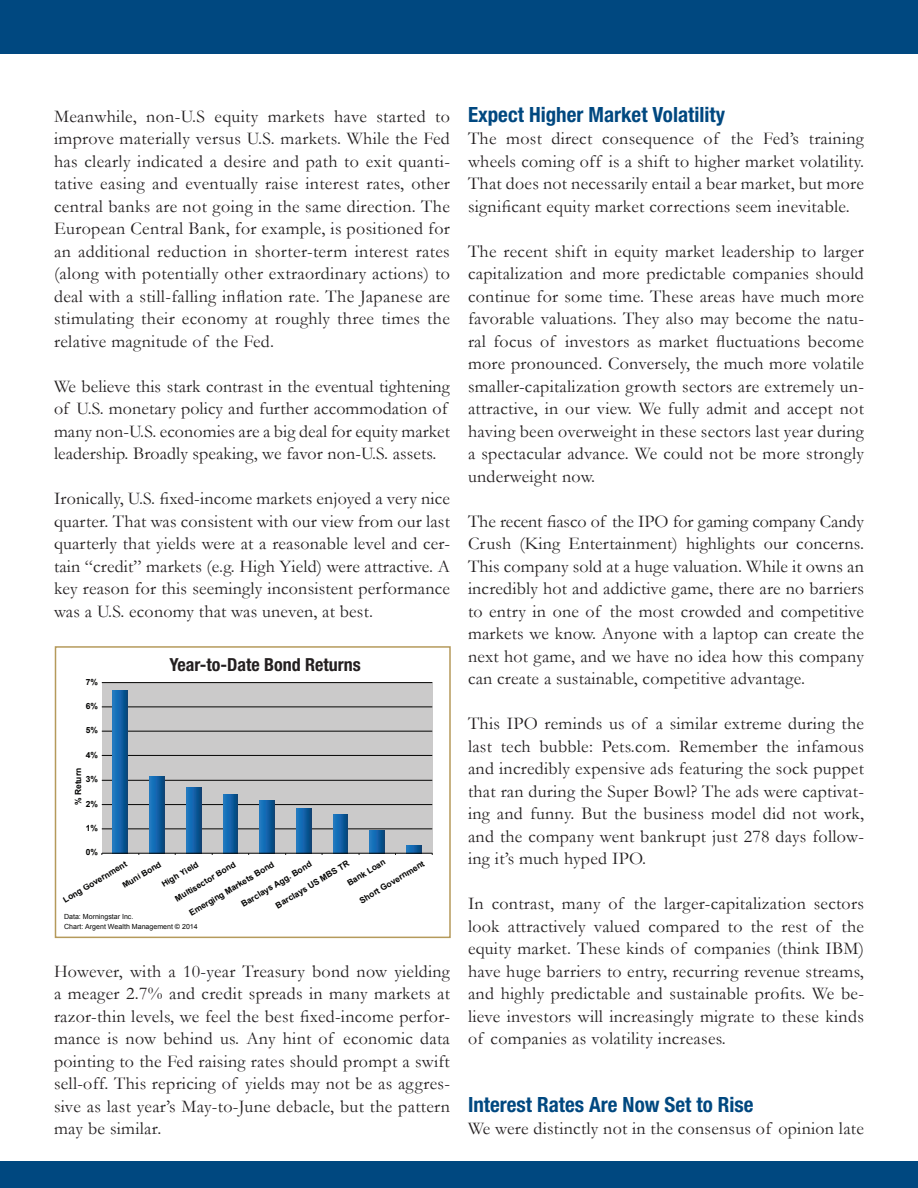
<style>
.page{position:relative;width:918px;height:1188px;background:#fff}
.page>*{position:absolute;margin:0;border:0;box-sizing:border-box;transform-origin:0 0}
.subheads{font:700 condensed 21px "Helvetica Neue LT Std";color:#004880}
.body_copy{font:18px/22.5px "Garamond";letter-spacing:.015em;color:#231f20;text-align:justify}
.chart_heads{font:700 condensed 18px "Helvetica Neue LT Std";color:#231f20}
.t1{font:700 8.4px/17.9px "Arial";color:#050504}
.t2{font:7.05px/9.9px "Arial";color:#050504}
</style>
<div class="page">
<div style="left:0;top:1161px;width:918px;height:27px;background:#004880"></div>
<div style="left:0;top:0;width:918px;height:54px;background:#004880"></div>
<div style="left:102px;top:683px;width:330px;height:170px;background:#cbcaca"></div>
<hr style="left:102px;top:829px;width:330px;height:1px;background:#050504">
<hr style="left:102px;top:804px;width:330px;height:1px;background:#050504">
<hr style="left:102px;top:780px;width:330px;height:1px;background:#050504">
<hr style="left:102px;top:755px;width:330px;height:1px;background:#050504">
<hr style="left:102px;top:731px;width:330px;height:1px;background:#050504">
<hr style="left:102px;top:707px;width:330px;height:1px;background:#050504">
<hr style="left:102px;top:682px;width:330px;height:1px;background:#050504">
<svg style="left:113px;top:691px;width:15px;height:162px;background:#1160a2"></svg>
<svg style="left:150px;top:777px;width:14px;height:76px"></svg>
<svg style="left:186px;top:787px;width:15px;height:66px"></svg>
<svg style="left:223px;top:794px;width:15px;height:59px"></svg>
<svg style="left:260px;top:800px;width:14px;height:53px"></svg>
<svg style="left:296px;top:808px;width:15px;height:45px"></svg>
<svg style="left:333px;top:814px;width:15px;height:39px"></svg>
<svg style="left:370px;top:830px;width:15px;height:23px"></svg>
<svg style="left:407px;top:845px;width:14px;height:8px"></svg>
<hr style="left:102px;top:853px;width:330px;height:1px;background:#050504">
<div style="left:55px;top:646px;width:396px;height:292px;border:2px solid #b59a5b"></div>
<p class="body_copy" style="left:54px;top:104px;width:398px">Meanwhile, non-U.S equity markets have started to improve materially versus U.S. markets. While the Fed has clearly indicated a desire and path to exit quanti&shy;tative easing and eventually raise interest rates, other central banks are not going in the same direction. The European Central Bank, for example, is positioned for an additional reduction in shorter-term interest rates (along with potentially other extraordinary actions) to deal with a still-falling inflation rate. The Japanese are stimulating their economy at roughly three times the relative magnitude of the Fed.</p>
<p class="body_copy" style="left:54px;top:374px;width:397px;text-align:left">We believe this stark contrast in the eventual tightening of U.S. monetary policy and further accommodation of many non-U.S. economies are a big deal for equity market leadership. Broadly speaking, we favor non-U.S. assets.</p>
<p class="body_copy" style="left:54px;top:487px;width:398px">Ironically, U.S. fixed-income markets enjoyed a very nice quarter. That was consistent with our view from our last quarterly that yields were at a reasonable level and cer&shy;tain “credit” markets (e.g. High Yield) were attractive. A key reason for this seemingly inconsistent performance was a U.S. economy that was uneven, at best.</p>
<p class="t1" style="left:86px;top:673px;width:14px">7%</p>
<p class="t1" style="left:86px;top:697px;width:14px">6%</p>
<p class="t1" style="left:86px;top:722px;width:14px">5%</p>
<p class="t1" style="left:86px;top:746px;width:14px">4%</p>
<p class="t1" style="left:69px;top:805px;width:39px;rotate:-90deg">% Return</p>
<p class="t1" style="left:86px;top:771px;width:14px">3%</p>
<p class="t1" style="left:86px;top:795px;width:14px">2%</p>
<p class="t1" style="left:86px;top:819px;width:14px">1%</p>
<p class="t1" style="left:86px;top:844px;width:14px">0%</p>
<p class="chart_heads" style="left:170px;top:653px;width:193px">Year-to-Date Bond Returns</p>
<p class="t1" style="left:335px;top:861px;width:45px;line-height:17.2px;text-indent:-73px;rotate:-31deg">Barclays US MBS TR<br>Bank Loan</p>
<p class="t1" style="left:356px;top:894px;width:76px;rotate:-31deg">Short Government</p>
<p class="t1" style="left:109px;top:863px;width:45px;text-indent:-58px;rotate:-31deg">Long Government<br>Muni Bond</p>
<p class="t1" style="left:158px;top:877px;width:43px;rotate:-31deg">High Yield</p>
<p class="t1" style="left:238px;top:897px;width:82px;rotate:-31deg">Barclays Agg. Bond</p>
<p class="t1" style="left:186px;top:906px;width:99px;rotate:-31deg">Emerging Markets Bond</p>
<p class="t1" style="left:171px;top:892px;width:71px;rotate:-31deg">Multisector Bond</p>
<p class="t2" style="left:64px;top:912px;width:135px">Data: Morningstar Inc.<br>Chart: Argent Wealth Management © 2014</p>
<p class="body_copy" style="left:54px;top:959px;width:398px">However, with a 10-year Treasury bond now yielding a meager 2.7% and credit spreads in many markets at razor-thin levels, we feel the best fixed-income perfor&shy;mance is now behind us. Any hint of economic data pointing to the Fed raising rates should prompt a swift sell-off. This repricing of yields may not be as aggres&shy;sive as last year’s May-to-June debacle, but the pattern may be similar.</p>
<p class="subheads" style="left:468px;top:101px;width:259px">Expect Higher Market Volatility</p>
<p class="body_copy" style="left:468px;top:127px;width:397px">The most direct consequence of the Fed’s training wheels coming off is a shift to higher market volatility.<br>That does not necessarily entail a bear market, but more significant equity market corrections seem inevitable.</p>
<p class="body_copy" style="left:468px;top:239px;width:398px">The recent shift in equity market leadership to larger capitalization and more predictable companies should continue for some time. These areas have much more favorable valuations. They also may become the natu&shy;ral focus of investors as market fluctuations become more pronounced. Conversely, the much more volatile smaller-capitalization growth sectors are extremely un&shy;attractive, in our view. We fully admit and accept not having been overweight in these sectors last year during a spectacular advance. We could not be more strongly underweight now.</p>
<p class="body_copy" style="left:468px;top:509px;width:397px">The recent fiasco of the IPO for gaming company Candy Crush (King Entertainment) highlights our concerns.<br>This company sold at a huge valuation. While it owns an incredibly hot and addictive game, there are no barriers to entry in one of the most crowded and competitive markets we know. Anyone with a laptop can create the next hot game, and we have no idea how this company can create a sustainable, competitive advantage.</p>
<p class="body_copy" style="left:468px;top:712px;width:398px">This IPO reminds us of a similar extreme during the last tech bubble: Pets.com. Remember the infamous and incredibly expensive ads featuring the sock puppet that ran during the Super Bowl? The ads were captivat&shy;ing and funny. But the business model did not work, and the company went bankrupt just 278 days follow&shy;ing it’s much hyped IPO.</p>
<p class="body_copy" style="left:468px;top:892px;width:398px">In contrast, many of the larger-capitalization sectors look attractively valued compared to the rest of the equity market. These kinds of companies (think IBM) have huge barriers to entry, recurring revenue streams, and highly predictable and sustainable profits. We be&shy;lieve investors will increasingly migrate to these kinds of companies as volatility increases.</p>
<p class="subheads" style="left:468px;top:1091px;width:287px">Interest Rates Are Now Set to Rise</p>
<p class="body_copy" style="left:468px;top:1117px;width:397px">We were distinctly not in the consensus of opinion late</p>
</div>
